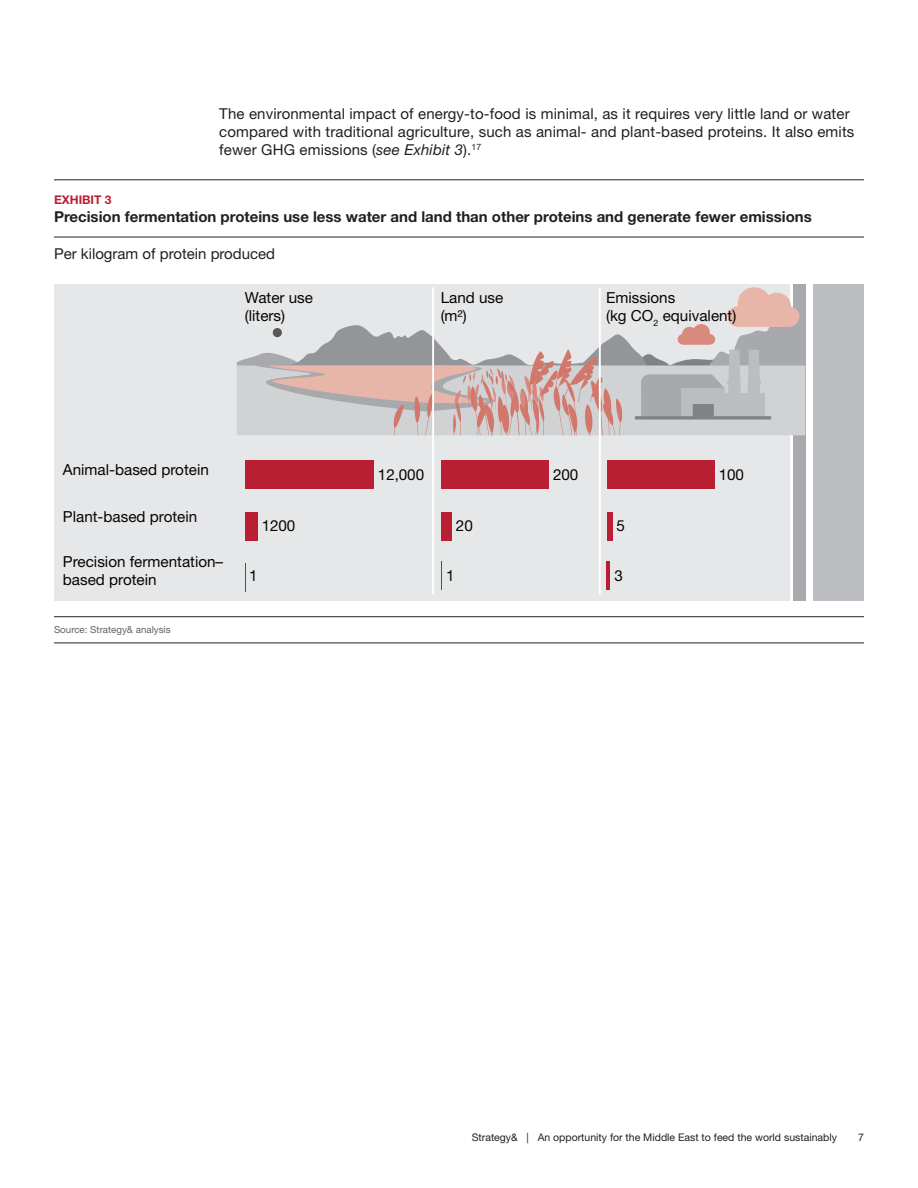
<style>
.page{position:relative;width:918px;height:1188px;background:#fff}
.page>*{position:absolute;margin:0;border:0;box-sizing:border-box;transform-origin:0 0}
.t1{font:15.3px/18.3px "Helvetica Neue LT Std";color:#050504}
.Body_Text_10_12{font:15px/18px "Helvetica Neue LT Std";letter-spacing:.01em;color:#231f20}
.Exhibit_Title_10_12{font:700 15px "Helvetica Neue LT Std";color:#231f20}
.Exhibit_Title_10_12-2{font:15px "Helvetica Neue LT Std";color:#231f20}
.Exhibit_Number_8_10{font:700 12px "Helvetica Neue LT Std";color:#b91f33}
.t2{font:10.5px "Helvetica Neue LT Std";color:#231f20}
.Footnotes_6_5_8{font:9.75px "Helvetica Neue LT Std";color:#636366}
.s1{font-style:italic}
</style>
<div class="page">
<hr style="left:54px;top:237px;width:810px;height:1px;background:#231f20">
<hr style="left:54px;top:179px;width:810px;height:1px;background:#231f20">
<hr style="left:54px;top:643px;width:810px;height:1px;background:#231f20">
<hr style="left:54px;top:616px;width:810px;height:1px;background:#231f20">
<div style="left:54px;top:284px;width:736px;height:317px;background:#e6e7e9"></div>
<div style="left:814px;top:284px;width:50px;height:317px;background:#bcbdc0"></div>
<div style="left:793px;top:284px;width:13px;height:317px;background:#a8a9ad"></div>
<svg style="left:237px;top:287px;width:568px;height:148px"></svg>
<hr style="left:432px;top:287px;width:2px;height:307px;background:#fff">
<hr style="left:599px;top:287px;width:2px;height:307px;background:#fff">
<svg style="left:245px;top:563px;width:1px;height:29px"></svg>
<div style="left:245px;top:512px;width:12px;height:28px;background:#b91f33"></div>
<div style="left:245px;top:460px;width:129px;height:29px;background:#b91f33"></div>
<svg style="left:441px;top:561px;width:1px;height:29px"></svg>
<div style="left:441px;top:512px;width:11px;height:28px;background:#b91f33"></div>
<div style="left:441px;top:460px;width:108px;height:29px;background:#b91f33"></div>
<hr style="left:607px;top:561px;width:3px;height:29px;background:#b91f33">
<div style="left:607px;top:512px;width:5px;height:28px;background:#b91f33"></div>
<div style="left:607px;top:460px;width:107px;height:29px;background:#b91f33"></div>
<p class="Body_Text_10_12" style="left:219px;top:104px;width:637px">The environmental impact of energy-to-food is minimal, as it requires very little land or water compared with traditional agriculture, such as animal- and plant-based proteins. It also emits fewer GHG emissions (<span class="s1">see Exhibit 3</span>).<sup>17</sup></p>
<p class="Exhibit_Number_8_10" style="left:54px;top:193px;width:59px">EXHIBIT 3</p>
<p class="Exhibit_Title_10_12" style="left:54px;top:208px;width:759px">Precision fermentation proteins use less water and land than other proteins and generate fewer emissions</p>
<p class="Exhibit_Title_10_12-2" style="left:54px;top:244px;width:223px">Per kilogram of protein produced</p>
<p class="t1" style="left:245px;top:288px;width:70px">Water use (liters)</p>
<p class="t1" style="left:63px;top:461px;width:147px">Animal-based protein</p>
<p class="t1" style="left:63px;top:507px;width:136px">Plant-based protein</p>
<p class="t1" style="left:63px;top:552px;width:162px">Precision fermentation– based protein</p>
<p class="Footnotes_6_5_8" style="left:54px;top:624px;width:118px">Source: Strategy&amp; analysis</p>
<p class="t1" style="left:262px;top:517px;width:35px">1200</p>
<p class="t1" style="left:249px;top:566px;width:10px">1</p>
<p class="t1" style="left:441px;top:288px;width:64px">Land use (m²)</p>
<p class="t1" style="left:606px;top:288px;width:132px">Emissions<br>(kg CO<sub>2</sub> equivalent)</p>
<p class="t1" style="left:378px;top:465px;width:48px">12,000</p>
<p class="t1" style="left:456px;top:517px;width:18px">20</p>
<p class="t1" style="left:446px;top:566px;width:10px">1</p>
<p class="t1" style="left:553px;top:465px;width:27px">200</p>
<p class="t1" style="left:617px;top:517px;width:10px">5</p>
<p class="t1" style="left:614px;top:566px;width:10px">3</p>
<p class="t1" style="left:719px;top:465px;width:27px">100</p>
<p class="t2" style="left:472px;top:1132px;width:367px">Strategy&amp; | An opportunity for the Middle East to feed the world sustainably</p>
<p class="t2" style="left:858px;top:1132px;width:7px">7</p>
</div>
